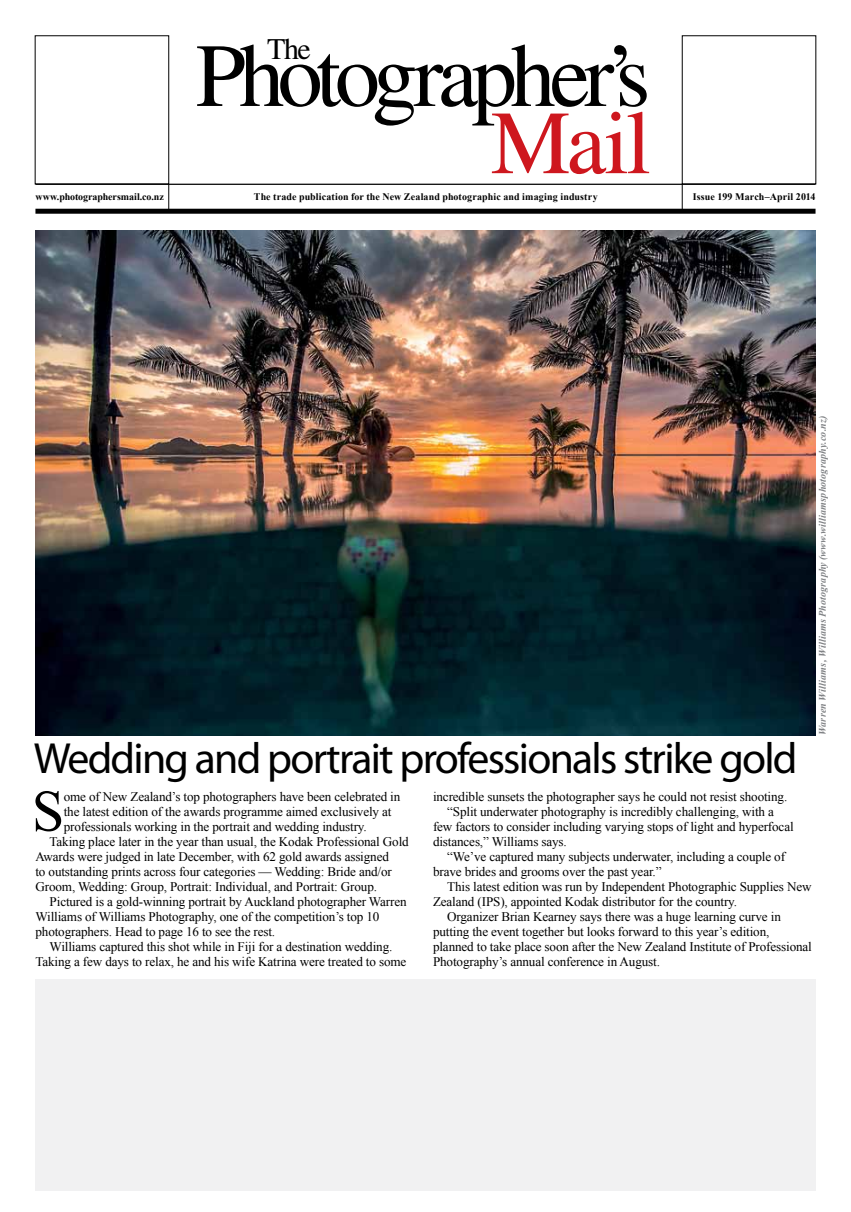
<style>
.page{position:relative;width:851px;height:1212px;background:#fff}
.page>*{position:absolute;margin:0;border:0;box-sizing:border-box;transform-origin:0 0}
.t1{font:90px "STIX General";letter-spacing:-.07em;color:#000}
.t2{font:90px "STIX General";color:#ce171e}
.t3{font:58.38px "Times New Roman";color:#000}
.t4{font:43.75px "Myriad Pro";letter-spacing:-.04em;color:#000}
.t5{font:30px "STIX General";color:#000}
.t6{font:13.12px "Times New Roman";letter-spacing:-.01em;color:#000}
.t7{font:700 10px "Times New Roman";letter-spacing:.01em;color:#000}
.t8{font:italic 700 10px "Times New Roman";letter-spacing:.02em;color:#808285}
</style>
<div class="page">
<div style="left:35px;top:209px;width:780px;height:5px;background:#000"></div>
<hr style="left:35px;top:184px;width:780px;height:1px;background:#000">
<svg style="left:168px;top:185px;width:1px;height:24px"></svg>
<svg style="left:681px;top:184px;width:1px;height:25px"></svg>
<div style="left:35px;top:979px;width:780px;height:211px;background:#f1f1f2"></div>
<img style="left:35px;top:230px;width:780px;height:505px">
<h3 class="t5" style="left:267px;top:28px;width:45px">The</h3>
<h1 class="t1" style="left:196px;top:14px;width:456px">Photographer’s</h1>
<h1 class="t2" style="left:490px;top:81px;width:162px">Mail</h1>
<p class="t7" style="left:35px;top:189px;width:130px">www.photographersmail.co.nz</p>
<p class="t7" style="left:254px;top:189px;width:345px">The trade publication for the New Zealand photographic and imaging industry</p>
<p class="t7" style="left:692px;top:189px;width:124px">Issue 199 March–April 2014</p>
<p class="t8" style="left:815px;top:735px;width:322px;rotate:-90deg">Warren Williams, Williams Photography (www.williamsphotography.co.nz)</p>
<h3 class="t4" style="left:34px;top:732px;width:765px">Wedding and portrait professionals strike gold</h3>
<h2 class="t3" style="left:32px;top:770px;width:34px">S</h2>
<p class="t6" style="left:64px;top:787px;width:338px">ome of New Zealand’s top photographers have been celebrated in</p>
<p class="t6" style="left:64px;top:802px;width:329px">the latest edition of the awards programme aimed exclusively at</p>
<p class="t6" style="left:64px;top:817px;width:304px">professionals working in the portrait and wedding industry.</p>
<p class="t6" style="left:50px;top:832px;width:360px">Taking place later in the year than usual, the Kodak Professional Gold</p>
<p class="t6" style="left:35px;top:847px;width:355px">Awards were judged in late December, with 62 gold awards assigned</p>
<p class="t6" style="left:35px;top:862px;width:358px">to outstanding prints across four categories — Wedding: Bride and/or</p>
<p class="t6" style="left:35px;top:877px;width:343px">Groom, Wedding: Group, Portrait: Individual, and Portrait: Group.</p>
<p class="t6" style="left:50px;top:892px;width:358px">Pictured is a gold-winning portrait by Auckland photographer Warren</p>
<p class="t6" style="left:35px;top:907px;width:345px">Williams of Williams Photography, one of the competition’s top 10</p>
<p class="t6" style="left:35px;top:922px;width:241px">photographers. Head to page 16 to see the rest.</p>
<p class="t6" style="left:50px;top:937px;width:344px">Williams captured this shot while in Fiji for a destination wedding.</p>
<p class="t6" style="left:35px;top:952px;width:372px">Taking a few days to relax, he and his wife Katrina were treated to some</p>
<p class="t6" style="left:433px;top:787px;width:356px">incredible sunsets the photographer says he could not resist shooting.</p>
<p class="t6" style="left:447px;top:802px;width:328px">“Split underwater photography is incredibly challenging, with a</p>
<p class="t6" style="left:433px;top:817px;width:362px">few factors to consider including varying stops of light and hyperfocal</p>
<p class="t6" style="left:433px;top:832px;width:135px">distances,” Williams says.</p>
<p class="t6" style="left:447px;top:847px;width:339px">“We’ve captured many subjects underwater, including a couple of</p>
<p class="t6" style="left:433px;top:862px;width:230px">brave brides and grooms over the past year.”</p>
<p class="t6" style="left:447px;top:877px;width:366px">This latest edition was run by Independent Photographic Supplies New</p>
<p class="t6" style="left:433px;top:892px;width:305px">Zealand (IPS), appointed Kodak distributor for the country.</p>
<p class="t6" style="left:447px;top:907px;width:335px">Organizer Brian Kearney says there was a huge learning curve in</p>
<p class="t6" style="left:433px;top:922px;width:338px">putting the event together but looks forward to this year’s edition,</p>
<p class="t6" style="left:433px;top:937px;width:380px">planned to take place soon after the New Zealand Institute of Professional</p>
<p class="t6" style="left:433px;top:952px;width:228px">Photography’s annual conference in August.</p>
</div>
